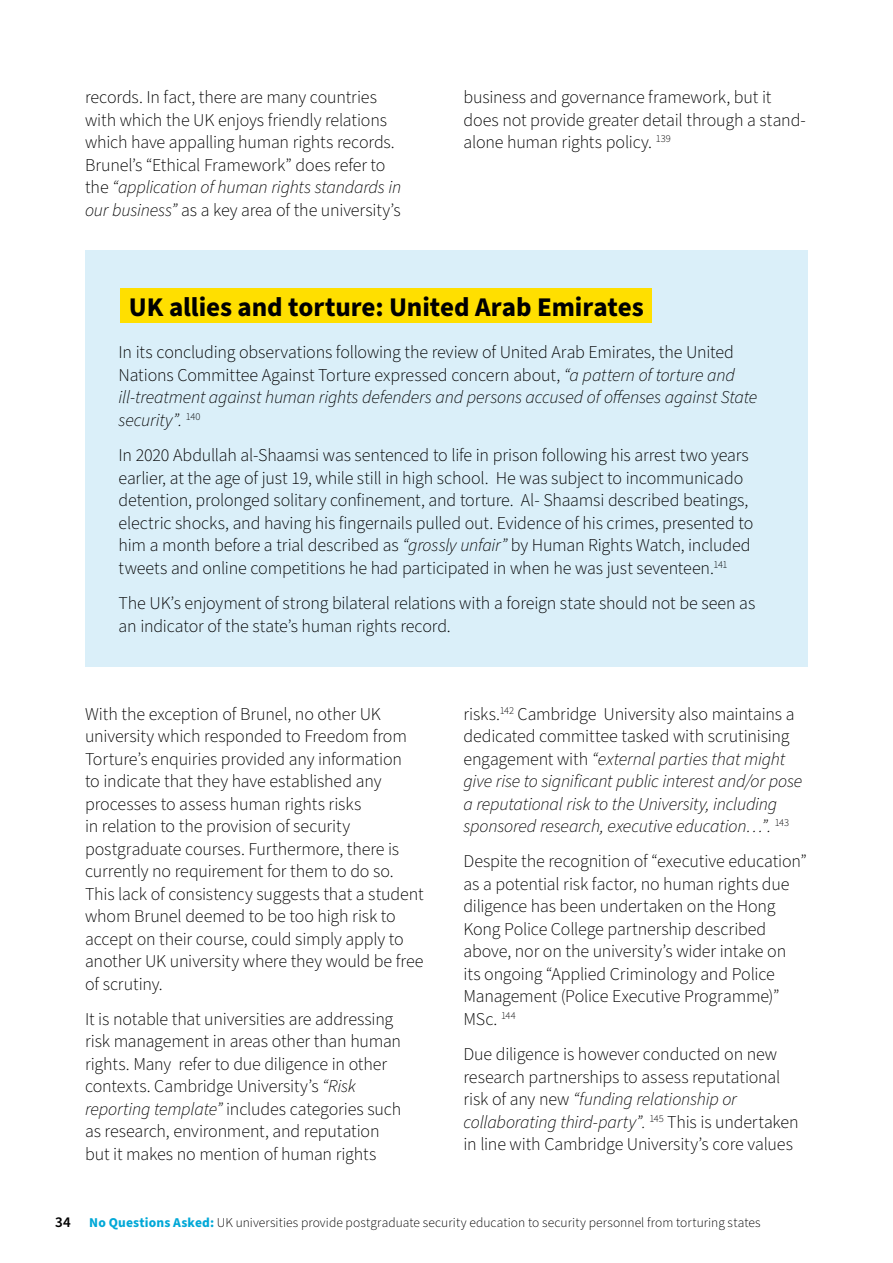
<style>
.page{position:relative;width:893px;height:1263px;background:#fff}
.page>*{position:absolute;margin:0;border:0;box-sizing:border-box;transform-origin:0 0}
.t1{font:700 27px "Source Sans Pro";color:#000}
.t2{font:300 18px/22.5px "Source Sans Pro";letter-spacing:-.01em;color:#000}
.t3{font:italic 300 18px/22.5px "Source Sans Pro";letter-spacing:-.01em;color:#000}
.t4{font:300 13.5px "Source Sans Pro";letter-spacing:.005em;color:#000}
.s1{font-style:italic}
.s2{font-style:normal}
.s3{font-weight:600;font-size:15px}
.s4{font-weight:700;color:#00a8d7}
</style>
<div class="page">
<div style="left:85px;top:251px;width:723px;height:416px;background:#daeff9"></div>
<div style="left:120px;top:289px;width:532px;height:34px;background:#ffdf00"></div>
<p class="t2" style="left:85px;top:87px;width:318px">records. In fact, there are many countries with which the UK enjoys friendly relations which have appalling human rights records.<br>Brunel’s “Ethical Framework” does refer to the <span class="s1">“application of human rights standards in our business”</span> as a key area of the university’s</p>
<p class="t2" style="left:463px;top:87px;width:344px">business and governance framework, but it does not provide greater detail through a stand&shy;alone human rights policy. <sup>139</sup></p>
<h1 class="t1" style="left:129px;top:289px;width:516px">UK allies and torture: United Arab Emirates</h1>
<p class="t2" style="left:119px;top:342px;width:640px">In its concluding observations following the review of United Arab Emirates, the United Nations Committee Against Torture expressed concern about, <span class="s1">“a pattern of torture and ill-treatment against human rights defenders and persons accused of offenses against State security”.</span> <sup>140</sup></p>
<p class="t2" style="left:119px;top:445px;width:636px">In 2020 Abdullah al-Shaamsi was sentenced to life in prison following his arrest two years earlier, at the age of just 19, while still in high school. He was subject to incommunicado detention, prolonged solitary confinement, and torture. Al- Shaamsi described beatings, electric shocks, and having his fingernails pulled out. Evidence of his crimes, presented to him a month before a trial described as <span class="s1">“grossly unfair”</span> by Human Rights Watch, included tweets and online competitions he had participated in when he was just seventeen.<sup>141</sup></p>
<p class="t2" style="left:119px;top:592px;width:638px">The UK’s enjoyment of strong bilateral relations with a foreign state should not be seen as an indicator of the state’s human rights record.</p>
<p class="t2" style="left:85px;top:703px;width:340px">With the exception of Brunel, no other UK university which responded to Freedom from Torture’s enquiries provided any information<br>to indicate that they have established any processes to assess human rights risks<br>in relation to the provision of security postgraduate courses. Furthermore, there is currently no requirement for them to do so.<br>This lack of consistency suggests that a student whom Brunel deemed to be too high risk to accept on their course, could simply apply to another UK university where they would be free of scrutiny.</p>
<p class="t2" style="left:85px;top:1008px;width:318px">It is notable that universities are addressing risk management in areas other than human rights. Many refer to due diligence in other contexts. Cambridge University’s <span class="s1">“Risk reporting template”</span> includes categories such as research, environment, and reputation but it makes no mention of human rights</p>
<p class="t3" style="left:463px;top:703px;width:340px"><span class="s2">risks.</span><sup>142</sup> <span class="s2">Cambridge University also maintains a dedicated committee tasked with scrutinising engagement with</span> “external parties that might give rise to significant public interest and/or pose a reputational risk to the University, including sponsored research, executive education…”. <sup>143</sup></p>
<p class="t2" style="left:463px;top:851px;width:345px">Despite the recognition of “executive education” as a potential risk factor, no human rights due diligence has been undertaken on the Hong Kong Police College partnership described above, nor on the university’s wider intake on its ongoing “Applied Criminology and Police Management (Police Executive Programme)” MSc. <sup>144</sup></p>
<p class="t2" style="left:463px;top:1043px;width:337px">Due diligence is however conducted on new research partnerships to assess reputational risk of any new <span class="s1">“funding relationship or collaborating third-party”.</span> <sup>145</sup> This is undertaken in line with Cambridge University’s core values</p>
<p class="t4" style="left:55px;top:1214px;width:707px"><span class="s3">34</span> <span class="s4">No Questions Asked:</span> UK universities provide postgraduate security education to security personnel from torturing states</p>
</div>
